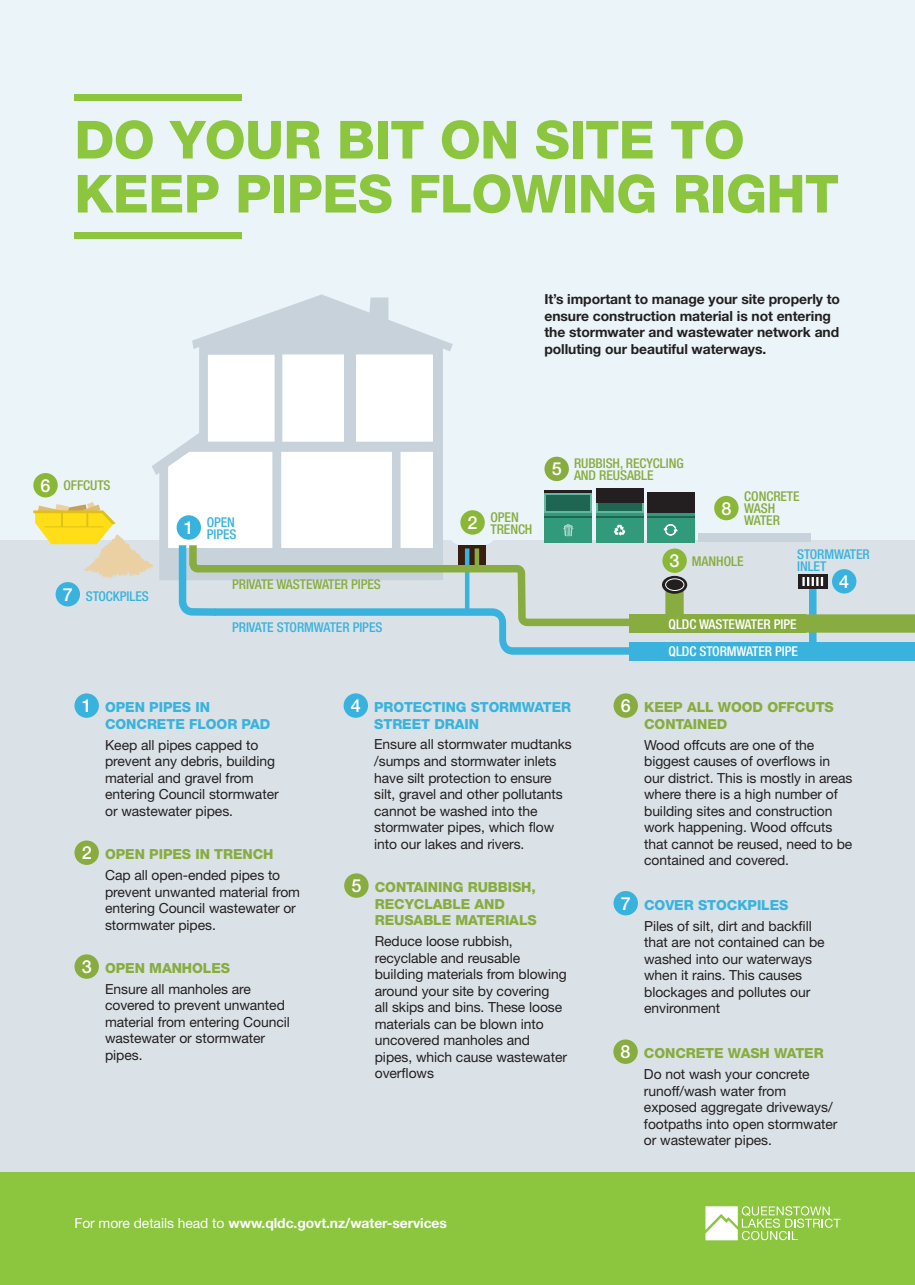
<style>
.page{position:relative;width:915px;height:1285px;background:#fff}
.page>*{position:absolute;margin:0;border:0;box-sizing:border-box;transform-origin:0 0}
.t1{font:800 52.5px/54px "Helvetica Neue LT Std";letter-spacing:-.01em;color:#8bc63e}
.BODY_text{font:500 18px "Helvetica Neue LT Std";color:#fff}
.BODY_text-2{font:13.8px/16.5px "Helvetica Neue LT Std";letter-spacing:-.005em;color:#231f20}
.BODY_text-3{font:700 13.8px/16.5px "Helvetica Neue LT Std";letter-spacing:-.005em;color:#231f20}
.BODY_text-4{font:800 13.8px/16.5px "Helvetica Neue LT Std";letter-spacing:-.005em;color:#88ac3f}
.BODY_text-5{font:800 13.8px/16.5px "Helvetica Neue LT Std";letter-spacing:-.005em;color:#39b3dd}
.BODY_text-6{font:700 13.8px "Helvetica Neue LT Std";letter-spacing:-.005em;color:#fff}
.BODY_text-7{font:500 condensed 13.5px/12px "Helvetica Neue LT Std";letter-spacing:-.005em;color:#88ac3f}
.BODY_text-8{font:500 condensed 13.5px/12px "Helvetica Neue LT Std";letter-spacing:-.005em;color:#39b3dd}
.BODY_text-9{font:500 condensed 13.5px "Helvetica Neue LT Std";letter-spacing:-.005em;color:#fff}
.s1{font-weight:400}
</style>
<div class="page">
<div style="left:0;top:0;width:914px;height:1284px;background:#eaf4f9"></div>
<div style="left:0;top:540px;width:914px;height:631px;background:#dae2e7"></div>
<div style="left:808px;top:584px;width:8px;height:63px;background:#39b3dd"></div>
<svg style="left:151px;top:294px;width:301px;height:286px;fill:#fff"></svg>
<svg style="left:368px;top:297px;width:20px;height:42px"></svg>
<div style="left:344px;top:350px;width:11px;height:94px;background:#c7d2db"></div>
<div style="left:628px;top:642px;width:286px;height:18px;background:#39b3dd"></div>
<div style="left:628px;top:614px;width:176px;height:18px;background:#88ac3f"></div>
<div style="left:737px;top:614px;width:177px;height:18px;background:#88ac3f"></div>
<div style="left:665px;top:585px;width:18px;height:32px;background:#88ac3f"></div>
<svg style="left:661px;top:575px;width:26px;height:18px"></svg>
<div style="left:665px;top:578px;width:18px;height:12px;background:#231f20;border-radius:50%"></div>
<div style="left:665px;top:578px;width:19px;height:13px;border:1px solid #fff;border-radius:50%"></div>
<div style="left:797px;top:574px;width:30px;height:14px;background:#231f20"></div>
<svg style="left:802px;top:577px;width:20px;height:9px"></svg>
<svg style="left:33px;top:501px;width:120px;height:78px"></svg>
<div style="left:433px;top:352px;width:10px;height:206px;background:#c7d2db"></div>
<div style="left:831px;top:569px;width:25px;height:24px;background:#39b3dd;border-radius:50%"></div>
<div style="left:460px;top:510px;width:24px;height:24px;background:#8ab836;border-radius:50%"></div>
<div style="left:662px;top:548px;width:24px;height:25px;background:#8ab836;border-radius:50%"></div>
<div style="left:176px;top:515px;width:25px;height:24px;background:#39b3dd;border-radius:50%"></div>
<div style="left:714px;top:496px;width:24px;height:24px;background:#8ab836;border-radius:50%"></div>
<div style="left:56px;top:582px;width:24px;height:24px;background:#39b3dd;border-radius:50%"></div>
<div style="left:33px;top:473px;width:25px;height:24px;background:#8ab836;border-radius:50%"></div>
<div style="left:544px;top:456px;width:24px;height:25px;background:#88ac3f;border-radius:50%"></div>
<div style="left:544px;top:493px;width:48px;height:20px;background:linear-gradient(to right,#62b79e,#62b79e)"></div>
<div style="left:544px;top:516px;width:48px;height:26px;background:#319a7a"></div>
<hr style="left:544px;top:513px;width:48px;height:3px;background:#319a7a">
<hr style="left:544px;top:516px;width:48px;height:2px;background:#1e6652">
<div style="left:546px;top:494px;width:44px;height:16px;background:#1e6652"></div>
<svg style="left:596px;top:503px;width:47px;height:10px"></svg>
<div style="left:595px;top:516px;width:48px;height:26px;background:#319a7a"></div>
<hr style="left:595px;top:513px;width:48px;height:3px;background:#319a7a">
<hr style="left:595px;top:516px;width:48px;height:2px;background:#1e6652">
<div style="left:597px;top:494px;width:44px;height:16px;background:#1e6652"></div>
<div style="left:646px;top:493px;width:48px;height:20px;background:#231f20"></div>
<div style="left:646px;top:516px;width:48px;height:26px;background:#319a7a"></div>
<hr style="left:646px;top:513px;width:48px;height:3px;background:#319a7a">
<hr style="left:646px;top:516px;width:48px;height:2px;background:#1e6652">
<div style="left:595px;top:488px;width:48px;height:15px;background:#231f20"></div>
<hr style="left:544px;top:490px;width:48px;height:3px;background:#231f20">
<svg style="left:663px;top:524px;width:14px;height:11px"></svg>
<div style="left:698px;top:534px;width:112px;height:8px;background:#c7d2db"></div>
<svg style="left:175px;top:524px;width:456px;height:130px;background:#c4d8d7"></svg>
<div style="left:74px;top:693px;width:25px;height:24px;background:#39b3dd;border-radius:50%"></div>
<div style="left:344px;top:873px;width:24px;height:24px;background:#88ac3f;border-radius:50%"></div>
<div style="left:613px;top:693px;width:24px;height:24px;background:#88ac3f;border-radius:50%"></div>
<div style="left:613px;top:1039px;width:24px;height:24px;background:#88ac3f;border-radius:50%"></div>
<div style="left:613px;top:890px;width:24px;height:25px;background:#39b3dd;border-radius:50%"></div>
<div style="left:74px;top:840px;width:25px;height:24px;background:#88ac3f;border-radius:50%"></div>
<div style="left:74px;top:954px;width:25px;height:24px;background:#88ac3f;border-radius:50%"></div>
<div style="left:343px;top:693px;width:25px;height:24px;background:#39b3dd;border-radius:50%"></div>
<div style="left:74px;top:94px;width:168px;height:7px;background:#8bc63e"></div>
<div style="left:74px;top:232px;width:168px;height:7px;background:#8bc63e"></div>
<div style="left:0;top:1171px;width:914px;height:113px;background:#8bc63e"></div>
<svg style="left:705px;top:1206px;width:135px;height:33px"></svg>
<p class="t1" style="left:74px;top:113px;width:765px">DO YOUR BIT ON SITE TO<br>KEEP PIPES FLOWING RIGHT</p>
<p class="BODY_text" style="left:41px;top:474px;width:12px">6</p>
<p class="BODY_text" style="left:42px;top:476px;width:12px">1</p>
<p class="BODY_text-7" style="left:63px;top:479px;width:49px">OFFCUTS</p>
<p class="BODY_text" style="left:63px;top:583px;width:12px">7</p>
<p class="BODY_text" style="left:64px;top:585px;width:12px">1</p>
<p class="BODY_text-8" style="left:86px;top:589px;width:65px">STOCKPILES</p>
<p class="BODY_text" style="left:184px;top:516px;width:12px">1</p>
<p class="BODY_text-8" style="left:207px;top:515px;width:31px">OPEN<br>PIPES</p>
<p class="BODY_text-7" style="left:232px;top:578px;width:150px">PRIVATE WASTEWATER PIPES</p>
<p class="BODY_text-8" style="left:232px;top:621px;width:152px">PRIVATE STORMWATER PIPES</p>
<p class="BODY_text-3" style="left:544px;top:290px;width:297px">It’s important to manage your site properly to ensure construction material is not entering the stormwater and wastewater network and polluting our beautiful waterways.</p>
<p class="BODY_text" style="left:467px;top:511px;width:12px">2</p>
<p class="BODY_text-7" style="left:490px;top:510px;width:43px">OPEN<br>TRENCH</p>
<p class="BODY_text" style="left:551px;top:458px;width:12px">5</p>
<p class="BODY_text-7" style="left:574px;top:456px;width:111px">RUBBISH, RECYCLING<br>AND REUSABLE</p>
<p class="BODY_text" style="left:721px;top:497px;width:12px">8</p>
<p class="BODY_text-7" style="left:744px;top:490px;width:57px">CONCRETE<br>WASH<br>WATER</p>
<p class="BODY_text" style="left:669px;top:550px;width:12px">3</p>
<p class="BODY_text-7" style="left:691px;top:554px;width:53px">MANHOLE</p>
<p class="BODY_text-8" style="left:796px;top:548px;width:74px">STORMWATER<br>INLET</p>
<p class="BODY_text" style="left:838px;top:570px;width:12px">4</p>
<p class="BODY_text-9" style="left:668px;top:615px;width:129px">QLDC WASTEWATER PIPE</p>
<p class="BODY_text-9" style="left:668px;top:643px;width:131px">QLDC STORMWATER PIPE</p>
<p class="BODY_text" style="left:82px;top:694px;width:12px">1</p>
<p class="BODY_text" style="left:82px;top:841px;width:12px">2</p>
<p class="BODY_text" style="left:82px;top:955px;width:12px">3</p>
<p class="BODY_text-5" style="left:105px;top:699px;width:106px">OPEN PIPES IN</p>
<p class="BODY_text" style="left:350px;top:694px;width:12px">4</p>
<p class="BODY_text-5" style="left:105px;top:715px;width:167px">CONCRETE FLOOR PAD</p>
<p class="BODY_text-2" style="left:105px;top:736px;width:175px">Keep all pipes capped to prevent any debris, building material and gravel from entering Council stormwater or wastewater pipes.</p>
<p class="BODY_text-4" style="left:105px;top:846px;width:170px">OPEN PIPES IN TRENCH</p>
<p class="BODY_text-2" style="left:105px;top:866px;width:196px">Cap all open-ended pipes to prevent unwanted material from entering Council wastewater or stormwater pipes.</p>
<p class="BODY_text-4" style="left:105px;top:959px;width:126px">OPEN MANHOLES</p>
<p class="BODY_text-2" style="left:105px;top:980px;width:186px">Ensure all manholes are covered to prevent unwanted material from entering Council wastewater or stormwater pipes.</p>
<p class="BODY_text" style="left:351px;top:874px;width:12px">5</p>
<p class="BODY_text-5" style="left:374px;top:699px;width:198px">PROTECTING STORMWATER<br>STREET DRAIN</p>
<p class="BODY_text-2" style="left:374px;top:736px;width:199px">Ensure all stormwater mudtanks /sumps and stormwater inlets have silt protection to ensure silt, gravel and other pollutants cannot be washed into the stormwater pipes, which flow into our lakes and rivers.</p>
<p class="BODY_text-4" style="left:374px;top:878px;width:163px">CONTAINING RUBBISH,<br>RECYCLABLE AND<br>REUSABLE MATERIALS</p>
<p class="BODY_text-2" style="left:374px;top:932px;width:194px">Reduce loose rubbish, recyclable and reusable building materials from blowing around your site by covering<br>all skips and bins. These loose materials can be blown into uncovered manholes and pipes, which cause wastewater overflows</p>
<p class="BODY_text-6" style="left:74px;top:1214px;width:374px"><span class="s1">For more details head to</span> www.qldc.govt.nz/water-services</p>
<p class="BODY_text" style="left:620px;top:694px;width:12px">6</p>
<p class="BODY_text-4" style="left:644px;top:699px;width:191px">KEEP ALL WOOD OFFCUTS<br>CONTAINED</p>
<p class="BODY_text-2" style="left:644px;top:736px;width:210px">Wood offcuts are one of the biggest causes of overflows in our district. This is mostly in areas where there is a high number of building sites and construction work happening. Wood offcuts that cannot be reused, need to be contained and covered.</p>
<p class="BODY_text" style="left:620px;top:892px;width:12px">7</p>
<p class="BODY_text-5" style="left:644px;top:896px;width:146px">COVER STOCKPILES</p>
<p class="BODY_text-2" style="left:644px;top:917px;width:182px">Piles of silt, dirt and backfill that are not contained can be washed into our waterways when it rains. This causes blockages and pollutes our environment</p>
<p class="BODY_text" style="left:620px;top:1040px;width:12px">8</p>
<p class="BODY_text-4" style="left:643px;top:1044px;width:181px">CONCRETE WASH WATER</p>
<p class="BODY_text-2" style="left:643px;top:1065px;width:195px">Do not wash your concrete runoff/wash water from exposed aggregate driveways/ footpaths into open stormwater or wastewater pipes.</p>
</div>
